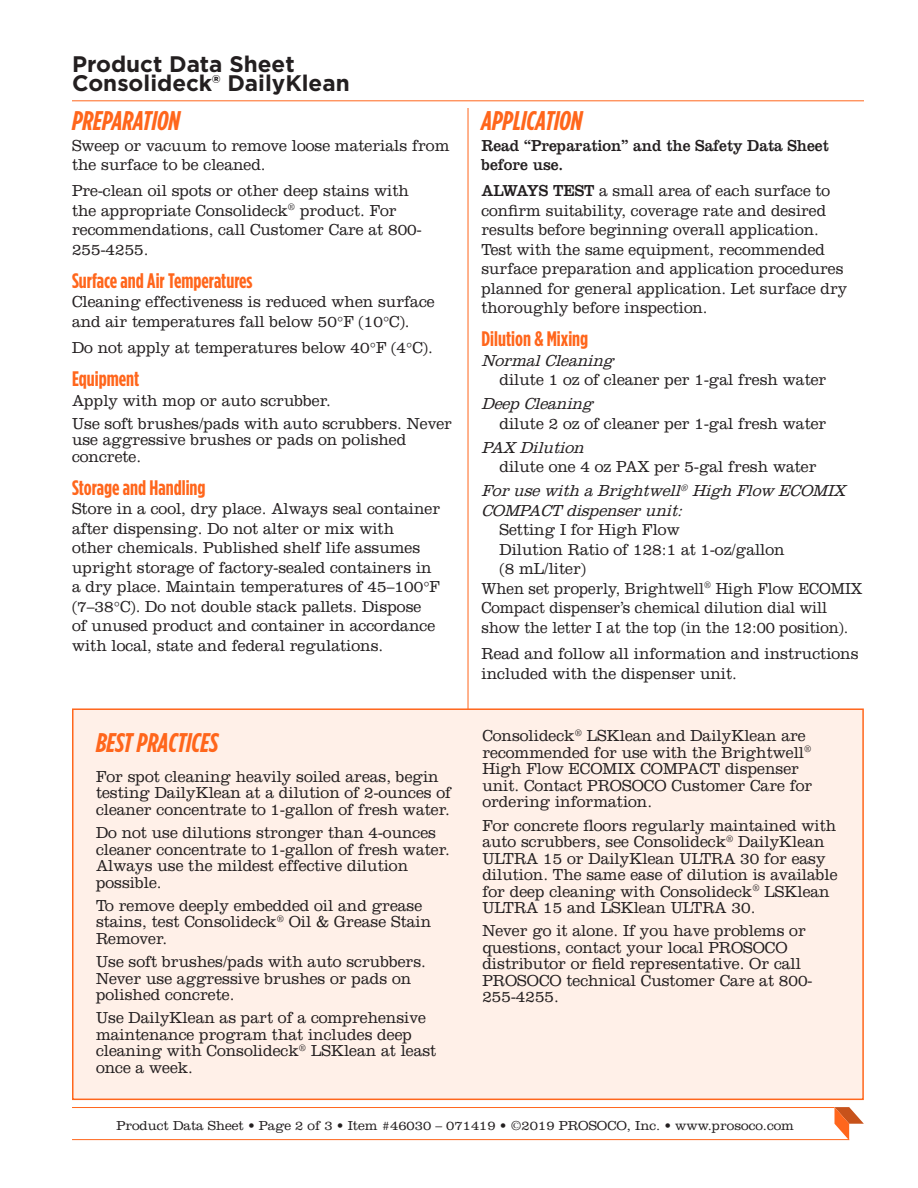
<style>
.page{position:relative;width:918px;height:1188px;background:#fff}
.page>*{position:absolute;margin:0;border:0;box-sizing:border-box;transform-origin:0 0}
._04_Section_Header{font:italic 700 27px "Gotham Condensed";color:#ff661c}
._02_5_Product_Name_2{font:700 22.5px "Gotham";color:#231f20}
._05_Sub-Header{font:700 21px "Gotham Condensed";color:#ff661c}
._11_Side_Box_Body_Co{font:300 16.5px/16.5px "Clarendon LT Std";color:#231f20;scale:.95 1}
._06_Body_Copy{font:300 16.5px/19.5px "Clarendon LT Std";color:#231f20;scale:.95 1}
._06_Body_Copy-2{font:300 16.5px/19.5px "Clarendon LT Std";color:#231f20;scale:.94 1}
._07_Bullet_Paragraph{font:300 16.5px/19.5px "Clarendon LT Std";color:#231f20;scale:.95 1}
._06_Body_Copy-3{font:300 16.5px/19.5px "Clarendon LT Std";color:#231f20;scale:.91 1}
._06_Body_Copy-4{font:italic 300 16.5px/19.5px "Clarendon LT Std";color:#231f20;scale:.95 1}
._06_Body_Copy-5{font:16.5px/19.5px "Clarendon LT Std";color:#231f20;scale:.94 1}
._07_Bullet_Paragraph-2{font:italic 300 16.5px "Clarendon LT Std";color:#231f20;scale:.95 1}
._99_Item_Box{font:300 13.5px "Clarendon LT Std";color:#231f20}
.s1{font-weight:400}
</style>
<div class="page">
<hr style="left:468px;top:108px;width:1px;height:631px;background:#ff661c">
<hr style="left:72px;top:100px;width:792px;height:1px;background:#ff661c">
<hr style="left:72px;top:1139px;width:777px;height:1px;background:#ff661c">
<hr style="left:72px;top:1107px;width:762px;height:1px;background:#ff661c">
<svg style="left:834px;top:1107px;width:30px;height:33px"></svg>
<div style="left:72px;top:708px;width:792px;height:392px;background:#fff0e8;border:2px solid #ff661c"></div>
<p class="_02_5_Product_Name_2" style="left:72px;top:49px;width:224px">Product Data Sheet</p>
<p class="_02_5_Product_Name_2" style="left:72px;top:69px;width:279px">Consolideck® DailyKlean</p>
<p class="_04_Section_Header" style="left:72px;top:104px;width:109px">PREPARATION</p>
<p class="_06_Body_Copy" style="left:72px;top:135px;width:399px">Sweep or vacuum to remove loose materials from the surface to be cleaned.</p>
<p class="_06_Body_Copy" style="left:72px;top:181px;width:370px">Pre-clean oil spots or other deep stains with the appropriate Consolideck<sup>®</sup> product. For recommendations, call Customer Care at 800- 255-4255.</p>
<p class="_05_Sub-Header" style="left:72px;top:268px;width:182px">Surface and Air Temperatures</p>
<p class="_06_Body_Copy" style="left:72px;top:292px;width:383px">Cleaning effectiveness is reduced when surface and air temperatures fall below 50°F (10°C).</p>
<p class="_06_Body_Copy" style="left:72px;top:338px;width:381px">Do not apply at temperatures below 40°F (4°C).</p>
<p class="_05_Sub-Header" style="left:72px;top:366px;width:69px">Equipment</p>
<p class="_06_Body_Copy" style="left:72px;top:390px;width:274px">Apply with mop or auto scrubber.</p>
<p class="_11_Side_Box_Body_Co" style="left:72px;top:415px;width:402px">Use soft brushes/pads with auto scrubbers. Never use aggressive brushes or pads on polished concrete.</p>
<p class="_05_Sub-Header" style="left:72px;top:475px;width:135px">Storage and Handling</p>
<p class="_06_Body_Copy" style="left:72px;top:499px;width:389px">Store in a cool, dry place. Always seal container after dispensing. Do not alter or mix with<br>other chemicals. Published shelf life assumes upright storage of factory-sealed containers in a dry place. Maintain temperatures of 45–100°F (7–38°C). Do not double stack pallets. Dispose<br>of unused product and container in accordance with local, state and federal regulations.</p>
<p class="_04_Section_Header" style="left:96px;top:727px;width:124px">BEST PRACTICES</p>
<p class="_11_Side_Box_Body_Co" style="left:96px;top:768px;width:375px">For spot cleaning heavily soiled areas, begin testing DailyKlean at a dilution of 2-ounces of cleaner concentrate to 1-gallon of fresh water.</p>
<p class="_11_Side_Box_Body_Co" style="left:96px;top:824px;width:374px">Do not use dilutions stronger than 4-ounces cleaner concentrate to 1-gallon of fresh water.<br>Always use the mildest effective dilution possible.</p>
<p class="_11_Side_Box_Body_Co" style="left:96px;top:897px;width:354px">To remove deeply embedded oil and grease stains, test Consolideck<sup>®</sup> Oil &amp; Grease Stain<br>Remover.</p>
<p class="_11_Side_Box_Body_Co" style="left:96px;top:953px;width:349px">Use soft brushes/pads with auto scrubbers.<br>Never use aggressive brushes or pads on polished concrete.</p>
<p class="_11_Side_Box_Body_Co" style="left:96px;top:1010px;width:360px">Use DailyKlean as part of a comprehensive maintenance program that includes deep cleaning with Consolideck<sup>®</sup> LSKlean at least once a week.</p>
<p class="_04_Section_Header" style="left:482px;top:104px;width:102px">APPLICATION</p>
<p class="_06_Body_Copy-5" style="left:482px;top:135px;width:371px">Read “Preparation” and the Safety Data Sheet before use.</p>
<p class="_06_Body_Copy-2" style="left:482px;top:181px;width:391px"><span class="s1">ALWAYS TEST</span> a small area of each surface to confirm suitability, coverage rate and desired results before beginning overall application.<br>Test with the same equipment, recommended surface preparation and application procedures planned for general application. Let surface dry thoroughly before inspection.</p>
<p class="_05_Sub-Header" style="left:482px;top:327px;width:108px">Dilution &amp; Mixing</p>
<p class="_07_Bullet_Paragraph-2" style="left:482px;top:351px;width:146px">NormalCleaning</p>
<p class="_07_Bullet_Paragraph" style="left:499px;top:370px;width:346px">dilute 1 oz of cleaner per 1-gal fresh water</p>
<p class="_07_Bullet_Paragraph-2" style="left:482px;top:394px;width:124px">Deep Cleaning</p>
<p class="_07_Bullet_Paragraph" style="left:499px;top:414px;width:346px">dilute 2 oz of cleaner per 1-gal fresh water</p>
<p class="_07_Bullet_Paragraph-2" style="left:482px;top:438px;width:114px">PAX Dilution</p>
<p class="_07_Bullet_Paragraph" style="left:499px;top:457px;width:335px">dilute one 4 oz PAX per 5-gal fresh water</p>
<p class="_06_Body_Copy-4" style="left:482px;top:481px;width:390px">Forusewith aBrightwell<sup>®</sup> High Flow ECOMIX<br>COMPACT disp enserunit:</p>
<p class="_07_Bullet_Paragraph" style="left:499px;top:520px;width:191px">Setting I for High Flow</p>
<p class="_07_Bullet_Paragraph" style="left:499px;top:540px;width:302px">Dilution Ratio of 128:1 at 1-oz/gallon (8 mL/liter)</p>
<p class="_06_Body_Copy-3" style="left:482px;top:579px;width:420px">When set properly, Brightwell<sup>®</sup> High Flow ECOMIX<br>Compact dispenser’s chemical dilution dial will show the letter I at the top (in the 12:00 position).</p>
<p class="_06_Body_Copy" style="left:482px;top:644px;width:398px">Read and follow all information and instructions included with the dispenser unit.</p>
<p class="_11_Side_Box_Body_Co" style="left:482px;top:728px;width:349px">Consolideck<sup>®</sup> LSKlean and DailyKlean are recommended for use with the Brightwell<sup>® </sup>High Flow ECOMIX COMPACT dispenser unit. Contact PROSOCO Customer Care for ordering information.</p>
<p class="_11_Side_Box_Body_Co" style="left:482px;top:817px;width:375px">For concrete floors regularly maintained with auto scrubbers, see Consolideck<sup>®</sup> DailyKlean ULTRA 15 or DailyKlean ULTRA 30 for easy dilution. The same ease of dilution is available for deep cleaning with Consolideck<sup>®</sup> LSKlean ULTRA 15 and LSKlean ULTRA 30.</p>
<p class="_11_Side_Box_Body_Co" style="left:482px;top:923px;width:349px">Never go it alone. If you have problems or questions, contact your local PROSOCO distributor or field representative. Or call PROSOCO technical Customer Care at 800- 255-4255.</p>
<p class="_99_Item_Box" style="left:116px;top:1117px;width:679px">Product Data Sheet • Page 2 of 3 • Item #46030 – 071419 • ©2019 PROSOCO, Inc. • www.prosoco.com</p>
</div>
